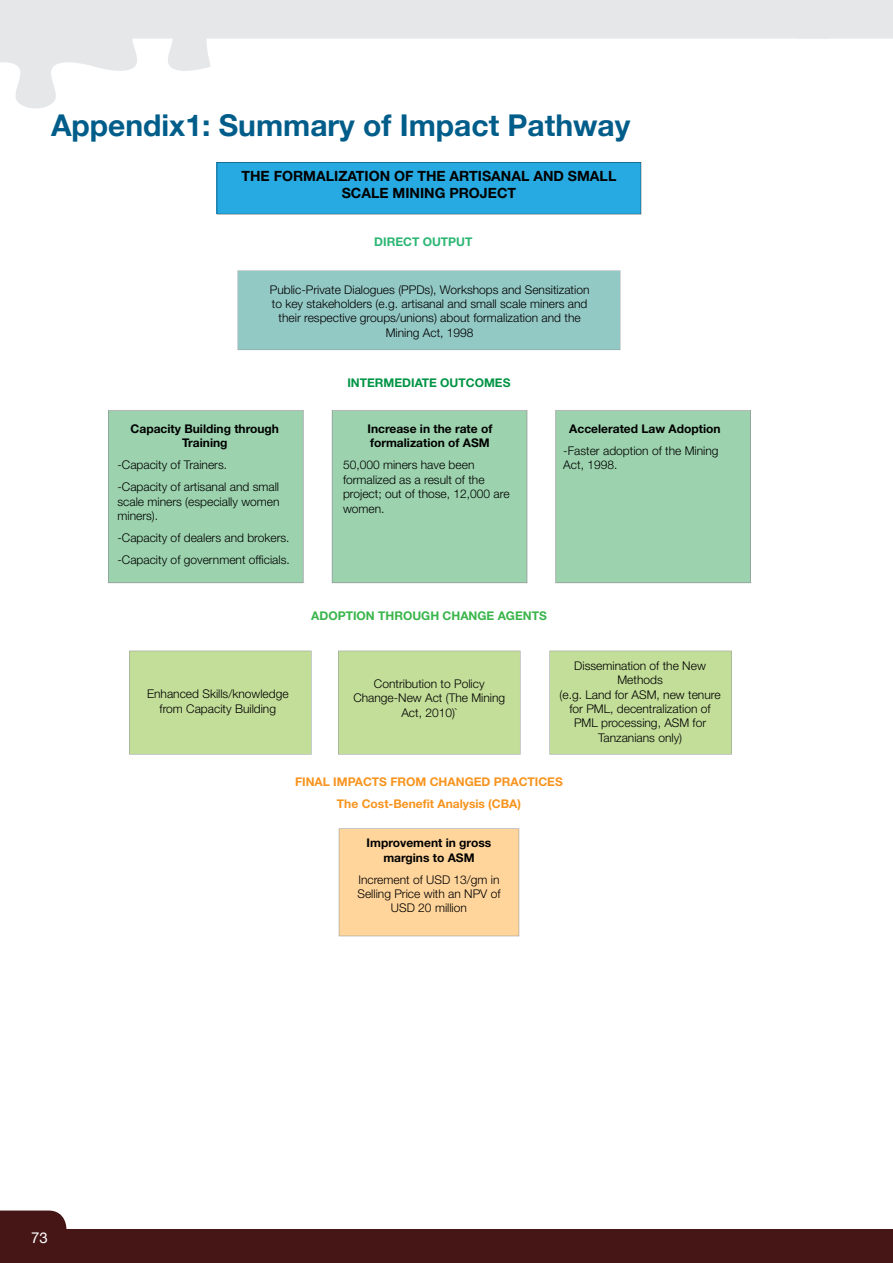
<style>
.page{position:relative;width:893px;height:1263px;background:#fff}
.page>*{position:absolute;margin:0;border:0;box-sizing:border-box;transform-origin:0 0}
.t1{font:700 30px "Helvetica Neue";color:#005d8a}
.t2{font:15px "Helvetica Neue";color:#fff}
.t3{font:700 14.1px/17px "Helvetica Neue";color:#000;text-align:center}
.t4{font:300 12px/14.4px "Helvetica Neue";color:#000;text-align:center}
.t5{font:700 12px/14.4px "Helvetica Neue";color:#000;text-align:center}
.t6{font:700 12px/21.9px "Helvetica Neue";color:#f7941e;text-align:center}
.t7{font:700 12px "Helvetica Neue";color:#39b54a}
.t8{font:700 12px "Helvetica Neue";color:#009444}
.t9{font:700 12px "Helvetica Neue";color:#2bb673}
</style>
<div class="page">
<svg style="left:0;top:0;width:797px;height:215px"></svg>
<div style="left:797px;top:0;width:96px;height:39px;background:#e6e7e8"></div>
<div style="left:0;top:1230px;width:893px;height:33px;background:#461516"></div>
<svg style="left:0;top:1210px;width:66px;height:20px"></svg>
<div style="left:217px;top:162px;width:424px;height:52px;background:#27aae1"></div>
<div style="left:238px;top:270px;width:382px;height:80px;background:#93c9c5"></div>
<div style="left:339px;top:828px;width:180px;height:108px;background:#ffd59b"></div>
<div style="left:129px;top:651px;width:183px;height:103px;background:#c3de99"></div>
<div style="left:338px;top:651px;width:182px;height:103px;background:#c3de99"></div>
<div style="left:549px;top:651px;width:183px;height:103px;background:#c3de99"></div>
<div style="left:108px;top:410px;width:196px;height:173px;background:#9cd3ae"></div>
<div style="left:332px;top:410px;width:195px;height:173px;background:#9cd3ae"></div>
<div style="left:555px;top:410px;width:196px;height:173px;background:#9cd3ae"></div>
<h1 class="t1" style="left:51px;top:101px;width:581px">Appendix1: Summary of Impact Pathway</h1>
<p class="t3" style="left:242px;top:168px;width:376px">THE FORMALIZATION OF THE ARTISANAL AND SMALL<br>SCALE MINING PROJECT</p>
<p class="t9" style="left:374px;top:232px;width:100px">DIRECT OUTPUT</p>
<p class="t4" style="left:270px;top:281px;width:321px">Public-Private Dialogues (PPDs), Workshops and Sensitization to key stakeholders (e.g. artisanal and small scale miners and their respective groups/unions) about formalization and the Mining Act, 1998</p>
<p class="t5" style="left:131px;top:422px;width:150px">Capacity Building through<br>Training</p>
<p class="t4" style="left:118px;top:453px;width:163px;line-height:21.9px;text-align:left">-Capacity of Trainers. -Capacity of artisanal and small</p>
<p class="t4" style="left:118px;top:493px;width:164px;text-align:left">scale miners (especially women miners).</p>
<p class="t4" style="left:118px;top:526px;width:174px;line-height:21.9px;text-align:left">-Capacity of dealers and brokers. -Capacity of government officials.</p>
<p class="t8" style="left:347px;top:373px;width:165px">INTERMEDIATE OUTCOMES</p>
<p class="t5" style="left:367px;top:422px;width:126px;text-align:left">Increase in the rate of formalization of ASM</p>
<p class="t4" style="left:343px;top:457px;width:168px;text-align:left">50,000 miners have been formalized as a result of the project; out of those, 12,000 are women.</p>
<p class="t5" style="left:569px;top:422px;width:153px">Accelerated Law Adoption</p>
<p class="t4" style="left:563px;top:443px;width:157px;text-align:left">-Faster adoption of the Mining<br>Act, 1998.</p>
<p class="t7" style="left:311px;top:606px;width:237px">ADOPTION THROUGH CHANGE AGENTS</p>
<p class="t4" style="left:147px;top:686px;width:143px">Enhanced Skills/knowledge from Capacity Building</p>
<p class="t4" style="left:353px;top:675px;width:153px">Contribution to Policy<br>Change-New Act (The Mining<br>Act, 2010)`</p>
<p class="t4" style="left:560px;top:657px;width:163px">Dissemination of the New<br>Methods<br>(e.g. Land for ASM, new tenure for PML, decentralization of<br>PML processing, ASM for<br>Tanzanians only)</p>
<p class="t6" style="left:295px;top:771px;width:269px">FINAL IMPACTS FROM CHANGED PRACTICES<br>The Cost-Benefit Analysis (CBA)</p>
<p class="t2" style="left:31px;top:1227px;width:18px">73</p>
<p class="t5" style="left:367px;top:836px;width:126px">Improvement in gross margins to ASM</p>
<p class="t4" style="left:357px;top:871px;width:144px">Increment of USD 13/gm in<br>Selling Price with an NPV of<br>USD 20 million</p>
</div>
